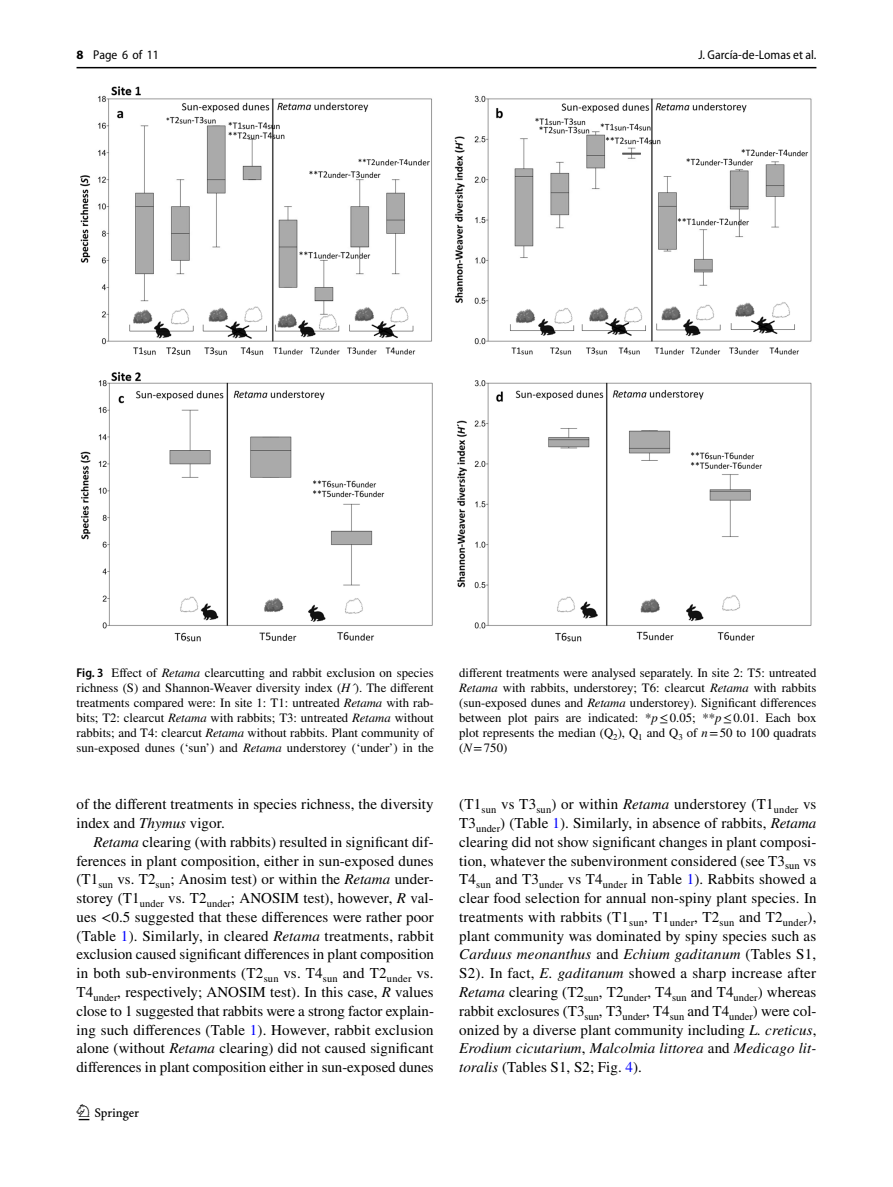
<style>
.page{position:relative;width:893px;height:1187px;background:#fff}
.page>*{position:absolute;margin:0;border:0;box-sizing:border-box;transform-origin:0 0}
.t1{font:22.5px "Springnew Regular 2";color:#000}
.t2{font:15px/18.8px "STIX";letter-spacing:.005em;color:#000;text-align:justify}
.t3{font:12.75px/15px "STIX";color:#000;text-align:justify}
.t4{font:12.75px "Myriad Pro Semi Cn 2";color:#000}
.t5{font:semi-condensed 12.75px "Myriad Pro";letter-spacing:-.005em;color:#000}
.s1{font-family:"Myriad Pro Bold 2";font-stretch:normal}
.s2{font-family:"Myriad Pro";font-weight:600;font-stretch:semi-condensed}
.s3{font-style:italic}
.s4{color:#00f}
</style>
<div class="page">
<hr style="left:77px;top:67px;width:739px;height:1px;background:#000">
<img style="left:81px;top:87px;width:731px;height:554px">
<p class="t5" style="left:76px;top:48px;width:84px"><span class="s1">8</span> Page 6 of 11</p>
<p class="t4" style="left:698px;top:48px;width:120px">J. García-de-Lomas et al.</p>
<p class="t3" style="left:77px;top:665px;width:359px"><span class="s2">Fig. 3</span> Effect of <span class="s3">Retama</span> clearcutting and rabbit exclusion on species richness (S) and Shannon-Weaver diversity index (<span class="s3">H´</span>). The different treatments compared were: In site 1: T1: untreated <span class="s3">Retama</span> with rab&shy;bits; T2: clearcut <span class="s3">Retama</span> with rabbits; T3: untreated <span class="s3">Retama</span> without rabbits; and T4: clearcut <span class="s3">Retama</span> without rabbits. Plant community of sun-exposed dunes (‘sun’) and <span class="s3">Retama</span> understorey (‘under’) in the</p>
<p class="t3" style="left:459px;top:665px;width:359px">different treatments were analysed separately. In site 2: T5: untreated <span class="s3">Retama</span> with rabbits, understorey; T6: clearcut <span class="s3">Retama</span> with rabbits (sun-exposed dunes and <span class="s3">Retama</span> understorey). Significant differences between plot pairs are indicated: *<span class="s3">p</span>≤0.05; **<span class="s3">p</span>≤0.01. Each box plot represents the median (Q<sub>2</sub>), Q<sub>1</sub> and Q<sub>3</sub> of <span class="s3">n</span>=50 to 100 quadrats (<span class="s3">N</span>=750)</p>
<p class="t2" style="left:77px;top:796px;width:359px">of the different treatments in species richness, the diversity index and <span class="s3">Thymus</span> vigor.</p>
<p class="t2" style="left:77px;top:833px;width:359px;text-indent:17px"><span class="s3">Retama</span> clearing (with rabbits) resulted in significant dif&shy;ferences in plant composition, either in sun-exposed dunes (T1<sub>sun</sub> vs. T2<sub>sun</sub>; Anosim test) or within the <span class="s3">Retama</span> under&shy;storey (T1<sub>under</sub> vs. T2<sub>under</sub>; ANOSIM test), however, <span class="s3">R</span> val&shy;ues &lt;0.5 suggested that these differences were rather poor (Table <span class="s4">1</span>). Similarly, in cleared <span class="s3">Retama</span> treatments, rabbit exclusion caused significant differences in plant composition in both sub-environments (T2<sub>sun</sub> vs. T4<sub>sun</sub> and T2<sub>under</sub> vs.<br>T4<sub>under</sub>, respectively; ANOSIM test). In this case, <span class="s3">R</span> values close to 1 suggested that rabbits were a strong factor explain&shy;ing such differences (Table <span class="s4">1</span>). However, rabbit exclusion alone (without <span class="s3">Retama</span> clearing) did not caused significant differences in plant composition either in sun-exposed dunes</p>
<h1 class="t1" style="left:79px;top:1104px;width:62px">1 3</h1>
<p class="t2" style="left:459px;top:796px;width:359px">(T1<sub>sun</sub> vs T3<sub>sun</sub>) or within <span class="s3">Retama</span> understorey (T1<sub>under</sub> vs T3<sub>under</sub>) (Table <span class="s4">1</span>). Similarly, in absence of rabbits, <span class="s3">Retama </span>clearing did not show significant changes in plant composi&shy;tion, whatever the subenvironment considered (see T3<sub>sun</sub> vs T4<sub>sun</sub> and T3<sub>under</sub> vs T4<sub>under</sub> in Table <span class="s4">1</span>). Rabbits showed a clear food selection for annual non-spiny plant species. In treatments with rabbits (T1<sub>sun</sub>, T1<sub>under</sub>, T2<sub>sun</sub> and T2<sub>under</sub>), plant community was dominated by spiny species such as <span class="s3">Carduus meonanthus</span> and <span class="s3">Echium gaditanum</span> (Tables S1, S2). In fact, <span class="s3">E. gaditanum</span> showed a sharp increase after <span class="s3">Retama</span> clearing (T2<sub>sun</sub>, T2<sub>under</sub>, T4<sub>sun</sub> and T4<sub>under</sub>) whereas rabbit exclosures (T3<sub>sun</sub>, T3<sub>under</sub>, T4<sub>sun</sub> and T4<sub>under</sub>) were col&shy;onized by a diverse plant community including <span class="s3">L. creticus</span>, <span class="s3">Erodium cicutarium</span>, <span class="s3">Malcolmia littorea</span> and <span class="s3">Medicago lit&shy;toralis</span> (Tables S1, S2; Fig. <span class="s4">4</span>).</p>
</div>
